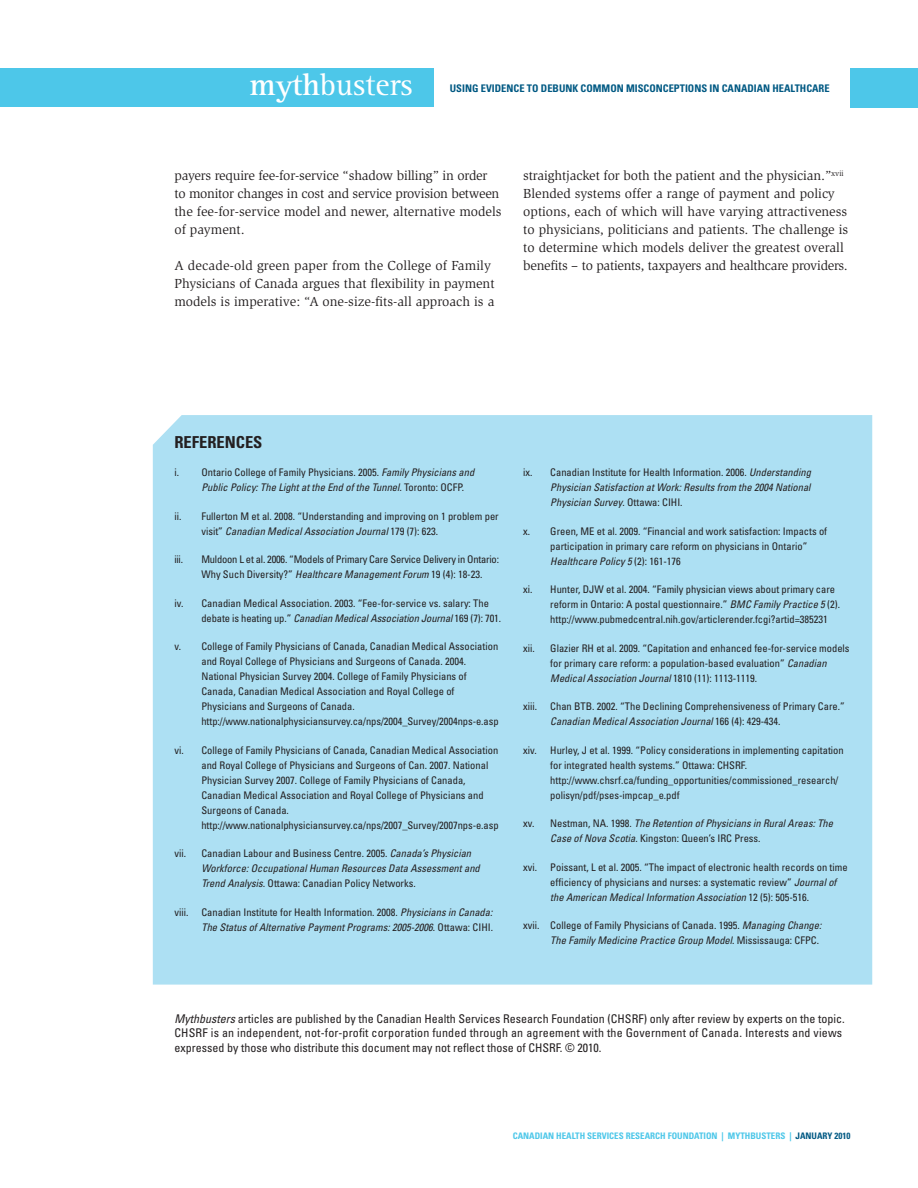
<style>
.page{position:relative;width:918px;height:1188px;background:#fff}
.page>*{position:absolute;margin:0;border:0;box-sizing:border-box;transform-origin:0 0}
.t1{font:31.5px "Rotis Serif";color:#fff}
.t2{font:700 condensed 16.5px "Univers LT Std";color:#231f20}
.t3{font:13.5px/18px "Slimbach";color:#231f20}
.t4{font:condensed 12px/14.4px "Univers";color:#231f20}
.t5{font:condensed 10.5px/15px "Univers";color:#231f20}
.t6{font:italic condensed 10.5px/15px "Univers";color:#231f20}
.t7{font:condensed 10.5px/15px "Univers";letter-spacing:-.02em;color:#231f20}
.t8{font:700 condensed 10.5px "Univers LT Std";color:#005983}
.t9{font:700 condensed 9px "Univers LT Std";color:#4dc7e9}
.s1{font-weight:700}
.s2{font-style:normal}
.s3{font-style:italic}
.s4{color:#005983}
</style>
<div class="page">
<div style="left:0;top:68px;width:433px;height:39px;background:#4dc7e9"></div>
<div style="left:851px;top:68px;width:67px;height:39px;background:#4dc7e9"></div>
<div style="left:153px;top:415px;width:719px;height:570px;background:#ade0f3"></div>
<h1 class="t1" style="left:250px;top:67px;width:165px"><span class="s1">myth</span>busters</h1>
<p class="t8" style="left:450px;top:81px;width:381px">USING EVIDENCE TO DEBUNK COMMON MISCONCEPTIONS IN CANADIAN HEALTHCARE</p>
<p class="t3" style="left:174px;top:167px;width:329px">payers require fee-for-service “shadow billing” in order to monitor changes in cost and service provision between the fee-for-service model and newer, alternative models of payment.</p>
<p class="t3" style="left:174px;top:257px;width:322px">A decade-old green paper from the College of Family<br>Physicians of Canada argues that flexibility in payment models is imperative: “A one-size-fits-all approach is a</p>
<p class="t3" style="left:523px;top:167px;width:327px">straightjacket for both the patient and the physician.”<sup>xvii </sup>Blended systems offer a range of payment and policy options, each of which will have varying attractiveness to physicians, politicians and patients. The challenge is to determine which models deliver the greatest overall benefits – to patients, taxpayers and healthcare providers.</p>
<h2 class="t2" style="left:174px;top:432px;width:90px">REFERENCES</h2>
<p class="t6" style="left:201px;top:465px;width:274px;text-indent:-27px"><span class="s2">i. Ontario College of Family Physicians. 2005.</span> Family Physicians and<br>Public Policy: The Light at the End of the Tunnel. <span class="s2">Toronto: OCFP.</span></p>
<p class="t5" style="left:201px;top:509px;width:299px;text-indent:-27px">ii. Fullerton M et al. 2008. “Understanding and improving on 1 problem per visit” <span class="s3">Canadian Medical Association Journal</span> 179 (7): 623.</p>
<p class="t5" style="left:174px;top:552px;width:10px">iii.</p>
<p class="t7" style="left:201px;top:552px;width:299px">Muldoon L et al. 2006. “Models of Primary Care Service Delivery in Ontario:<br>Why Such Diversity?” <span class="s3">Healthcare Management Forum</span> 19 (4): 18-23.</p>
<p class="t5" style="left:201px;top:596px;width:301px;text-indent:-27px">iv. Canadian Medical Association. 2003. “Fee-for-service vs. salary: The debate is heating up.” <span class="s3">Canadian Medical Association Journal</span> 169 (7): 701.</p>
<p class="t5" style="left:201px;top:639px;width:299px;text-indent:-27px">v. College of Family Physicians of Canada, Canadian Medical Association and Royal College of Physicians and Surgeons of Canada. 2004.<br>National Physician Survey 2004. College of Family Physicians of Canada, Canadian Medical Association and Royal College of Physicians and Surgeons of Canada. http://www.nationalphysiciansurvey.ca/nps/2004_Survey/2004nps-e.asp</p>
<p class="t5" style="left:201px;top:743px;width:299px;text-indent:-27px">vi. College of Family Physicians of Canada, Canadian Medical Association and Royal College of Physicians and Surgeons of Can. 2007. National Physician Survey 2007. College of Family Physicians of Canada, Canadian Medical Association and Royal College of Physicians and Surgeons of Canada. http://www.nationalphysiciansurvey.ca/nps/2007_Survey/2007nps-e.asp</p>
<p class="t5" style="left:174px;top:846px;width:13px">vii.</p>
<p class="t6" style="left:201px;top:846px;width:280px"><span class="s2">Canadian Labour and Business Centre. 2005.</span> Canada’s Physician<br>Workforce: Occupational Human Resources Data Assessment and<br>Trend Analysis. <span class="s2">Ottawa: Canadian Policy Networks.</span></p>
<p class="t6" style="left:174px;top:905px;width:320px;text-align:right"><span class="s2">viii. Canadian Institute for Health Information. 2008.</span> Physicians in Canada:<br>The Status of Alternative Payment Programs: 2005-2006<span class="s2">. Ottawa: CIHI.</span></p>
<p class="t6" style="left:550px;top:465px;width:262px;text-align:justify;text-indent:-27px"><span class="s2">ix. Canadian Institute for Health Information. 2006.</span> Understanding Physician Satisfaction at Work: Results from the 2004 National Physician Survey<span class="s2">. Ottawa: CIHI.</span></p>
<p class="t5" style="left:550px;top:524px;width:278px;text-indent:-27px">x. Green, ME et al. 2009. “Financial and work satisfaction: Impacts of participation in primary care reform on physicians in Ontario”<br><span class="s3">Healthcare Policy 5</span> (2): 161-176</p>
<p class="t5" style="left:550px;top:582px;width:291px;text-indent:-27px">xi. Hunter, DJW et al. 2004. “Family physician views about primary care reform in Ontario: A postal questionnaire.” <span class="s3">BMC Family Practice 5</span> (2). http://www.pubmedcentral.nih.gov/articlerender.fcgi?artid=385231</p>
<p class="t5" style="left:523px;top:641px;width:13px">xii.</p>
<p class="t5" style="left:550px;top:641px;width:301px">Glazier RH et al. 2009. “Capitation and enhanced fee-for-service models for primary care reform: a population-based evaluation” <span class="s3">Canadian<br>Medical Association Journal</span> 1810 (11): 1113-1119.</p>
<p class="t5" style="left:550px;top:699px;width:296px;text-indent:-27px">xiii. Chan BTB. 2002. “The Declining Comprehensiveness of Primary Care.”<br><span class="s3">Canadian Medical Association Journal</span> 166 (4): 429-434.</p>
<p class="t5" style="left:523px;top:743px;width:15px">xiv.</p>
<p class="t5" style="left:550px;top:743px;width:295px">Hurley, J et al. 1999. “Policy considerations in implementing capitation for integrated health systems.” Ottawa: CHSRF. http://www.chsrf.ca/funding_opportunities/commissioned_research/ polisyn/pdf/pses-impcap_e.pdf</p>
<p class="t6" style="left:550px;top:816px;width:284px;text-indent:-27px"><span class="s2">xv. Nestman, NA. 1998.</span> The Retention of Physicians in Rural Areas: The<br>Case of Nova Scotia<span class="s2">. Kingston: Queen’s IRC Press.</span></p>
<p class="t5" style="left:550px;top:860px;width:299px;text-indent:-27px">xvi. Poissant, L et al. 2005. “The impact of electronic health records on time efficiency of physicians and nurses: a systematic review” <span class="s3">Journal of the American Medical Information Association</span> 12 (5): 505-516.</p>
<p class="t5" style="left:523px;top:918px;width:300px;text-align:right">xvii. College of Family Physicians of Canada. 1995. <span class="s3">Managing Change:<br>The Family Medicine Practice Group Model</span>. Mississauga: CFPC.</p>
<p class="t4" style="left:174px;top:1011px;width:672px"><span class="s3">Mythbusters</span> articles are published by the Canadian Health Services Research Foundation (CHSRF) only after review by experts on the topic.<br>CHSRF is an independent, not-for-profit corporation funded through an agreement with the Government of Canada. Interests and views expressed by those who distribute this document may not reflect those of CHSRF. © 2010.</p>
<p class="t9" style="left:513px;top:1130px;width:339px">CANADIAN HEALTH SERVICES RESEARCH FOUNDATION | MYTHBUSTERS | <span class="s4">JANUARY 2010</span></p>
</div>
